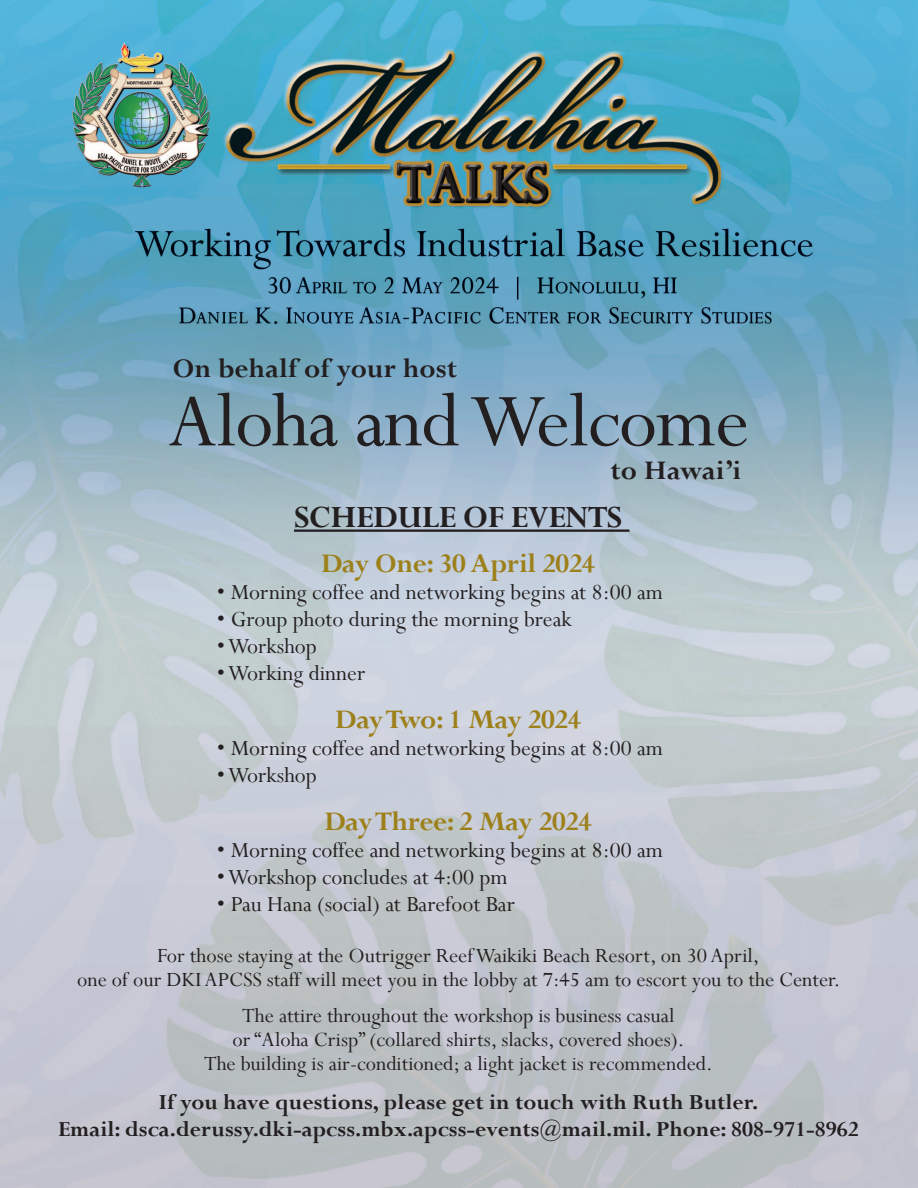
<style>
.page{position:relative;width:918px;height:1188px;background:#fff}
.page>*{position:absolute;margin:0;border:0;box-sizing:border-box;transform-origin:0 0}
.t1{font:84px "Perpetua";letter-spacing:-.015em;color:#231f20}
.t2{font:700 34.5px "Perpetua";letter-spacing:-.015em;color:#231f20}
.t3{font:700 30px "Perpetua";letter-spacing:-.015em;color:#9d801a}
.t4{font:700 30px "Perpetua";color:#231f20}
.t5{font:24px "Perpetua";color:#231f20}
.t6{font:700 24px "Perpetua";color:#231f20}
.t7{font:22.5px "Perpetua";color:#231f20}
</style>
<div class="page">
<img style="left:0;top:0;width:918px;height:1188px">
<hr style="left:294px;top:529px;width:335px;height:3px;background:#231f20">
<p class="t4" style="left:173px;top:352px;width:286px">On behalf of your host</p>
<p class="t1" style="left:168px;top:377px;width:583px">Aloha andWelcome</p>
<p class="t4" style="left:611px;top:454px;width:132px">to Hawai’i</p>
<p class="t2" style="left:294px;top:499px;width:330px">SCHEDULE OF EVENTS</p>
<p class="t3" style="left:321px;top:547px;width:276px">Day One: 30 April 2024</p>
<p class="t5" style="left:217px;top:579px;width:448px">• Morning coffee and networking begins at 8:00 am</p>
<p class="t5" style="left:217px;top:606px;width:357px">• Group photo during the morning break</p>
<p class="t5" style="left:217px;top:633px;width:101px">• Workshop</p>
<p class="t5" style="left:217px;top:660px;width:150px">• Working dinner</p>
<p class="t3" style="left:335px;top:703px;width:248px">Day Two: 1 May 2024</p>
<p class="t5" style="left:217px;top:735px;width:448px">• Morning coffee and networking begins at 8:00 am</p>
<p class="t5" style="left:217px;top:762px;width:101px">• Workshop</p>
<p class="t3" style="left:324px;top:805px;width:269px">Day Three: 2 May 2024</p>
<p class="t5" style="left:217px;top:837px;width:448px">• Morning coffee and networking begins at 8:00 am</p>
<p class="t5" style="left:217px;top:864px;width:292px">• Workshop concludes at 4:00 pm</p>
<p class="t5" style="left:217px;top:891px;width:300px">• Pau Hana (social) at Barefoot Bar</p>
<p class="t7" style="left:157px;top:944px;width:604px">For those staying at the Outrigger Reef Waikiki Beach Resort, on 30 April,</p>
<p class="t7" style="left:77px;top:968px;width:765px">one of our DKI APCSS staff will meet you in the lobby at 7:45 am to escort you to the Center.</p>
<p class="t7" style="left:242px;top:1004px;width:434px">The attire throughout the workshop is business casual</p>
<p class="t7" style="left:232px;top:1028px;width:453px">or “Aloha Crisp” (collared shirts, slacks, covered shoes).</p>
<p class="t7" style="left:204px;top:1052px;width:510px">The building is air-conditioned; a light jacket is recommended.</p>
<p class="t6" style="left:158px;top:1089px;width:601px">If you have questions, please get in touch with Ruth Butler.</p>
<p class="t6" style="left:58px;top:1116px;width:802px">Email: dsca.derussy.dki-apcss.mbx.apcss-events@mail.mil. Phone: 808-971-8962</p>
</div>
